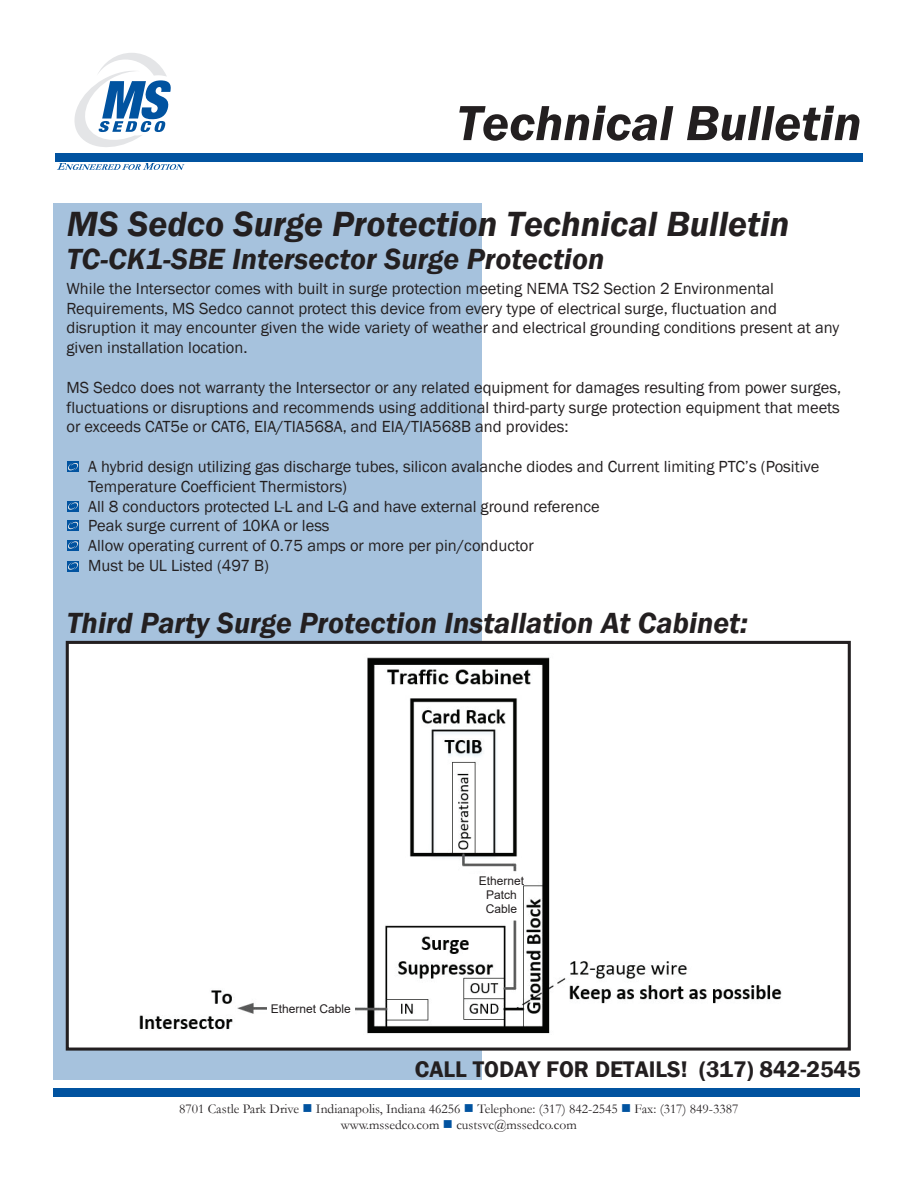
<style>
.page{position:relative;width:918px;height:1188px;background:#fff}
.page>*{position:absolute;margin:0;border:0;box-sizing:border-box;transform-origin:0 0}
.t1{font:italic 600 51px "Franklin Gothic";color:#231f20}
.t2{font:italic 600 36px "Franklin Gothic";color:#231f20}
.t3{font:italic 600 30px "Franklin Gothic";color:#231f20}
.t4{font:600 23.25px "Franklin Gothic";color:#231f20}
.t5{font:16.5px/19.8px "Franklin Gothic";color:#231f20}
.t6{font:13.5px/16.2px "Garamond";color:#231f20;text-align:center}
.t7{font:12px/14.4px "Arial";color:#231f20;text-align:center}
.s1{color:#0153a0}
</style>
<div class="page">
<div style="left:54px;top:203px;width:428px;height:877px;background:#a6c2dd"></div>
<svg style="left:74px;top:53px;width:97px;height:94px"></svg>
<svg style="left:57px;top:163px;width:127px;height:7px"></svg>
<div style="left:56px;top:153px;width:807px;height:8px;background:#0153a0"></div>
<div style="left:53px;top:1088px;width:807px;height:9px;background:#0153a0"></div>
<div style="left:66px;top:641px;width:785px;height:410px;background:#fff;border:3px solid #231f20"></div>
<div style="left:67px;top:501px;width:12px;height:10px;background:#0153a0"></div>
<svg style="left:68px;top:502px;width:11px;height:8px"></svg>
<div style="left:67px;top:561px;width:12px;height:10px;background:#0153a0"></div>
<svg style="left:68px;top:562px;width:11px;height:8px"></svg>
<div style="left:67px;top:520px;width:12px;height:11px;background:#0153a0"></div>
<svg style="left:68px;top:521px;width:11px;height:9px"></svg>
<div style="left:67px;top:540px;width:12px;height:10px;background:#0153a0"></div>
<svg style="left:68px;top:541px;width:11px;height:8px"></svg>
<div style="left:67px;top:462px;width:12px;height:10px;background:#0153a0"></div>
<svg style="left:68px;top:462px;width:11px;height:9px"></svg>
<img style="left:139px;top:657px;width:643px;height:377px">
<div style="left:267px;top:1001px;width:88px;height:15px;background:#fff"></div>
<div style="left:467px;top:874px;width:53px;height:46px;background:#fff"></div>
<h1 class="t1" style="left:457px;top:90px;width:406px">Technical Bulletin</h1>
<h2 class="t2" style="left:67px;top:201px;width:724px">MS Sedco Surge Protection Technical Bulletin</h2>
<h3 class="t3" style="left:67px;top:240px;width:539px">TC-CK1-SBE Intersector Surge Protection</h3>
<p class="t5" style="left:67px;top:279px;width:774px">While the Intersector comes with built in surge protection meeting NEMA TS2 Section 2 Environmental Requirements, MS Sedco cannot protect this device from every type of electrical surge, fluctuation and disruption it may encounter given the wide variety of weather and electrical grounding conditions present at any given installation location.</p>
<p class="t5" style="left:67px;top:378px;width:776px;text-align:justify">MS Sedco does not warranty the Intersector or any related equipment for damages resulting from power surges, fluctuations or disruptions and recommends using additional third-party surge protection equipment that meets or exceeds CAT5e or CAT6, EIA/TIA568A, and EIA/TIA568B and provides:</p>
<p class="t5" style="left:88px;top:457px;width:733px">A hybrid design utilizing gas discharge tubes, silicon avalanche diodes and Current limiting PTC’s (Positive Temperature Coefficient Thermistors)<br>All 8 conductors protected L-L and L-G and have external ground reference<br>Peak surge current of 10KA or less<br>Allow operating current of 0.75 amps or more per pin/conductor<br>Must be UL Listed (497 B)</p>
<h3 class="t3" style="left:67px;top:603px;width:682px">Third Party Surge Protection Installation At Cabinet:</h3>
<p class="t7" style="left:271px;top:1001px;width:82px">Ethernet Cable</p>
<p class="t7" style="left:479px;top:873px;width:47px">Ethernet<br>Patch<br>Cable</p>
<h3 class="t4" style="left:415px;top:1055px;width:447px">CALL TODAY FOR DETAILS! (317) 842-2545</h3>
<p class="t6" style="left:179px;top:1101px;width:561px">8701 Castle Park Drive <span class="s1">■</span> Indianapolis, Indiana 46256 <span class="s1">■</span> Telephone: (317) 842-2545 <span class="s1">■</span> Fax: (317) 849-3387 www.mssedco.com <span class="s1">■</span> custsvc@mssedco.com</p>
</div>
